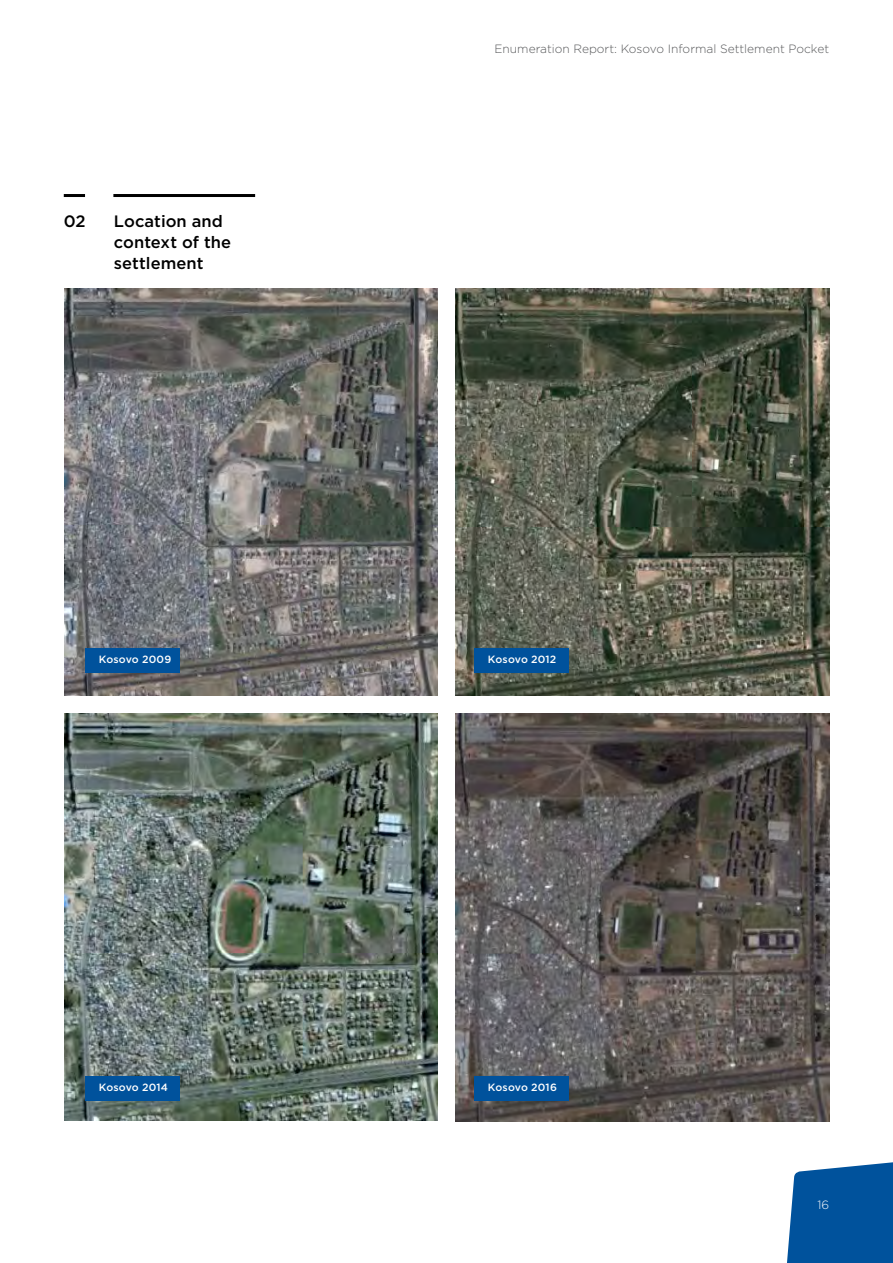
<style>
.page{position:relative;width:893px;height:1263px;background:#fff}
.page>*{position:absolute;margin:0;border:0;box-sizing:border-box;transform-origin:0 0}
.t1{font:500 16.5px/21px "Gotham";color:#000}
.t2{font:300 12px "Gotham";color:#58595b}
.t3{font:300 12px "Gotham";color:#fff}
.t4{font:500 10.5px "Gotham";letter-spacing:.015em;color:#fff}
</style>
<div class="page">
<svg style="left:787px;top:1162px;width:106px;height:101px;background:#1761a5"></svg>
<hr style="left:113px;top:194px;width:142px;height:3px;background:#000">
<hr style="left:64px;top:194px;width:21px;height:3px;background:#000">
<img style="left:455px;top:713px;width:374px;height:408px">
<div style="left:474px;top:1077px;width:95px;height:24px;background:#00529c"></div>
<img style="left:64px;top:289px;width:374px;height:407px">
<div style="left:85px;top:648px;width:95px;height:24px;background:#00529c"></div>
<img style="left:455px;top:289px;width:374px;height:407px">
<div style="left:474px;top:648px;width:95px;height:24px;background:#00529c"></div>
<img style="left:64px;top:713px;width:374px;height:407px">
<div style="left:85px;top:1077px;width:95px;height:24px;background:#00529c"></div>
<h1 class="t1" style="left:64px;top:211px;width:23px">02</h1>
<h1 class="t1" style="left:114px;top:211px;width:119px">Location and context of the settlement</h1>
<p class="t2" style="left:494px;top:41px;width:336px">Enumeration Report: Kosovo Informal Settlement Pocket</p>
<p class="t4" style="left:99px;top:652px;width:74px">Kosovo 2009</p>
<p class="t4" style="left:488px;top:652px;width:70px">Kosovo 2012</p>
<p class="t4" style="left:99px;top:1080px;width:71px">Kosovo 2014</p>
<p class="t4" style="left:488px;top:1080px;width:70px">Kosovo 2016</p>
<p class="t3" style="left:817px;top:1197px;width:13px">16</p>
</div>
